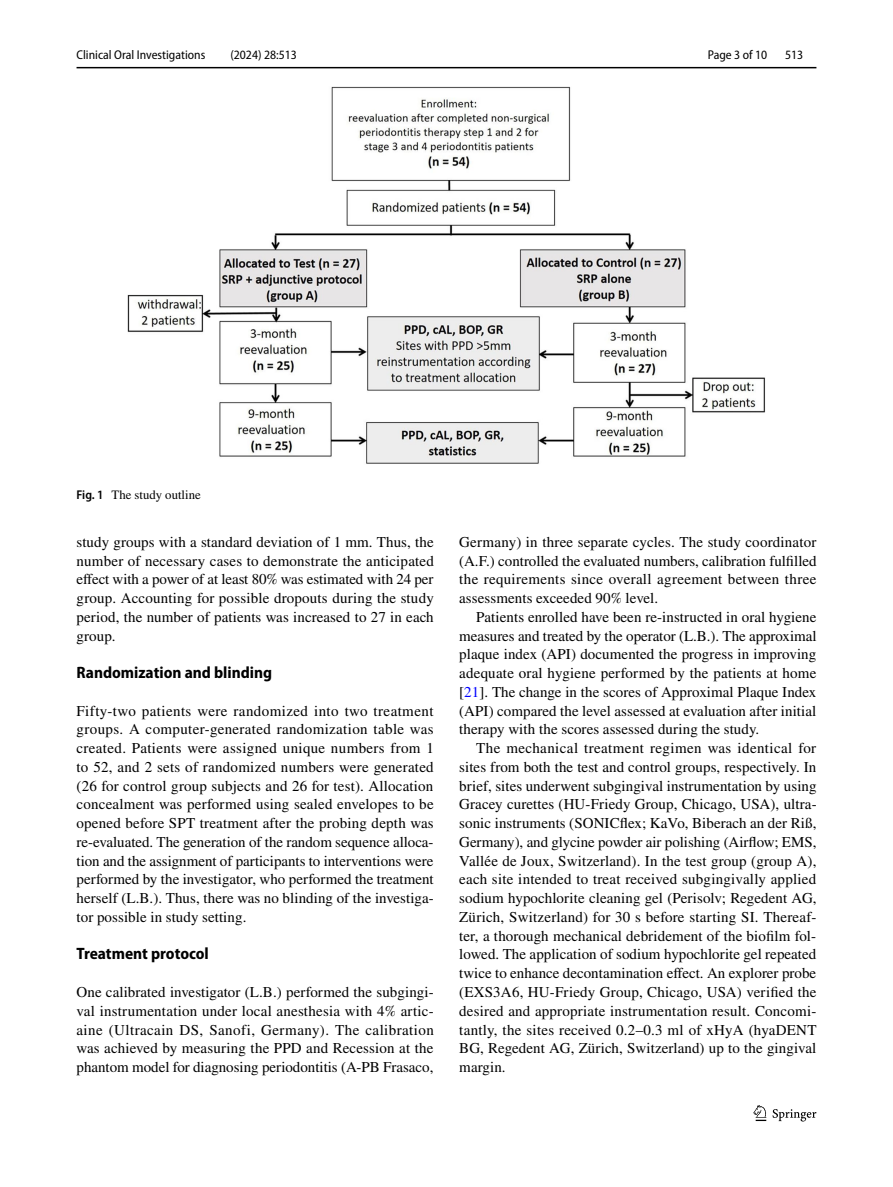
<style>
.page{position:relative;width:893px;height:1187px;background:#fff}
.page>*{position:absolute;margin:0;border:0;box-sizing:border-box;transform-origin:0 0}
.t1{font:700 semi-condensed 16.5px "Myriad Pro";color:#000}
.t2{font:15px/18.8px "STIX";letter-spacing:.005em;color:#000;text-align:justify}
.t3{font:semi-condensed 12.75px "Myriad Pro";color:#000}
.t4{font:12.75px "STIX";color:#000}
.s1{font-family:"Myriad Pro";font-weight:600;font-stretch:semi-condensed}
.s2{color:#00f}
</style>
<div class="page">
<hr style="left:77px;top:67px;width:739px;height:1px;background:#000">
<svg style="left:753px;top:1105px;width:13px;height:15px"></svg>
<svg style="left:773px;top:1109px;width:43px;height:12px"></svg>
<img style="left:128px;top:87px;width:637px;height:377px">
<p class="t3" style="left:77px;top:48px;width:130px">Clinical Oral Investigations</p>
<p class="t3" style="left:230px;top:48px;width:68px">(2024) 28:513</p>
<p class="t3" style="left:708px;top:48px;width:61px">Page 3 of 10</p>
<p class="t3" style="left:785px;top:48px;width:20px">513</p>
<p class="t4" style="left:77px;top:486px;width:126px"><span class="s1">Fig. 1</span> The study outline</p>
<p class="t2" style="left:77px;top:533px;width:359px">study groups with a standard deviation of 1 mm. Thus, the number of necessary cases to demonstrate the anticipated effect with a power of at least 80% was estimated with 24 per group. Accounting for possible dropouts during the study period, the number of patients was increased to 27 in each group.</p>
<p class="t1" style="left:77px;top:663px;width:197px">Randomization and blinding</p>
<p class="t2" style="left:77px;top:702px;width:359px">Fifty-two patients were randomized into two treatment groups. A computer-generated randomization table was created. Patients were assigned unique numbers from 1 to 52, and 2 sets of randomized numbers were generated (26 for control group subjects and 26 for test). Allocation concealment was performed using sealed envelopes to be opened before SPT treatment after the probing depth was re-evaluated. The generation of the random sequence alloca&shy;tion and the assignment of participants to interventions were performed by the investigator, who performed the treatment herself (L.B.). Thus, there was no blinding of the investiga&shy;tor possible in study setting.</p>
<p class="t1" style="left:77px;top:944px;width:134px">Treatment protocol</p>
<p class="t2" style="left:77px;top:983px;width:359px">One calibrated investigator (L.B.) performed the subgingi&shy;val instrumentation under local anesthesia with 4% artic&shy;aine (Ultracain DS, Sanofi, Germany). The calibration was achieved by measuring the PPD and Recession at the phantom model for diagnosing periodontitis (A-PB Frasaco,</p>
<p class="t2" style="left:459px;top:533px;width:359px">Germany) in three separate cycles. The study coordinator (A.F.) controlled the evaluated numbers, calibration fulfilled the requirements since overall agreement between three assessments exceeded 90% level.</p>
<p class="t2" style="left:459px;top:608px;width:359px;text-indent:17px">Patients enrolled have been re-instructed in oral hygiene measures and treated by the operator (L.B.). The approximal plaque index (API) documented the progress in improving adequate oral hygiene performed by the patients at home [<span class="s2">21</span>]. The change in the scores of Approximal Plaque Index (API) compared the level assessed at evaluation after initial therapy with the scores assessed during the study.</p>
<p class="t2" style="left:459px;top:739px;width:359px;text-indent:17px">The mechanical treatment regimen was identical for sites from both the test and control groups, respectively. In brief, sites underwent subgingival instrumentation by using Gracey curettes (HU-Friedy Group, Chicago, USA), ultra&shy;sonic instruments (SONICflex; KaVo, Biberach an der Riß, Germany), and glycine powder air polishing (Airflow; EMS, Vallée de Joux, Switzerland). In the test group (group A), each site intended to treat received subgingivally applied sodium hypochlorite cleaning gel (Perisolv; Regedent AG, Zürich, Switzerland) for 30 s before starting SI. Thereaf&shy;ter, a thorough mechanical debridement of the biofilm fol&shy;lowed. The application of sodium hypochlorite gel repeated twice to enhance decontamination effect. An explorer probe (EXS3A6, HU-Friedy Group, Chicago, USA) verified the desired and appropriate instrumentation result. Concomi&shy;tantly, the sites received 0.2–0.3 ml of xHyA (hyaDENT BG, Regedent AG, Zürich, Switzerland) up to the gingival margin.</p>
</div>
